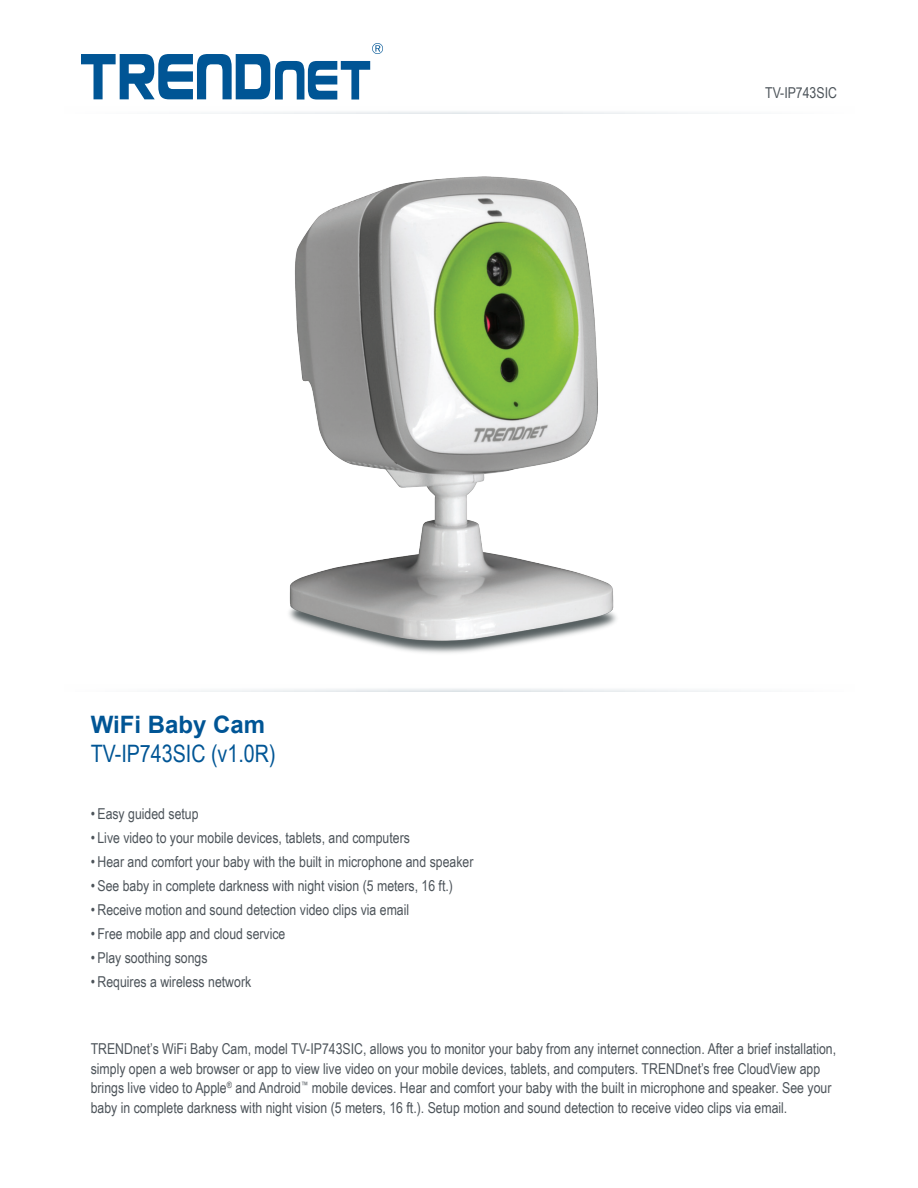
<style>
.page{position:relative;width:918px;height:1188px;background:#fff}
.page>*{position:absolute;margin:0;border:0;box-sizing:border-box;transform-origin:0 0}
.t1{font:24px "Arial Narrow";color:#005595}
.t2{font:700 24px "Arial";color:#005595}
.t3{font:15px/19.5px "Arial Narrow";color:#4d545a}
</style>
<div class="page">
<svg style="left:201px;top:111px;width:517px;height:3px"></svg>
<svg style="left:81px;top:43px;width:302px;height:57px"></svg>
<img style="left:289px;top:176px;width:328px;height:477px">
<p class="t2" style="left:91px;top:708px;width:176px">WiFi Baby Cam</p>
<p class="t1" style="left:91px;top:736px;width:186px">TV-IP743SIC (v1.0R)</p>
<p class="t3" style="left:91px;top:804px;width:109px">• Easy guided setup</p>
<p class="t3" style="left:91px;top:828px;width:321px">• Live video to your mobile devices, tablets, and computers</p>
<p class="t3" style="left:91px;top:852px;width:384px">• Hear and comfort your baby with the built in microphone and speaker</p>
<p class="t3" style="left:91px;top:876px;width:364px">• See baby in complete darkness with night vision (5 meters, 16 ft.)</p>
<p class="t3" style="left:91px;top:900px;width:320px">• Receive motion and sound detection video clips via email</p>
<p class="t3" style="left:91px;top:924px;width:196px">• Free mobile app and cloud service</p>
<p class="t3" style="left:91px;top:948px;width:118px">• Play soothing songs</p>
<p class="t3" style="left:91px;top:972px;width:162px">• Requires a wireless network</p>
<p class="t3" style="left:765px;top:82px;width:73px">TV-IP743SIC</p>
<p class="t3" style="left:91px;top:1039px;width:747px">TRENDnet’s WiFi Baby Cam, model TV-IP743SIC, allows you to monitor your baby from any internet connection. After a brief installation, simply open a web browser or app to view live video on your mobile devices, tablets, and computers. TRENDnet’s free CloudView app brings live video to Apple<sup>®</sup> and Android<sup>™</sup> mobile devices. Hear and comfort your baby with the built in microphone and speaker. See your baby in complete darkness with night vision (5 meters, 16 ft.). Setup motion and sound detection to receive video clips via email.</p>
</div>
